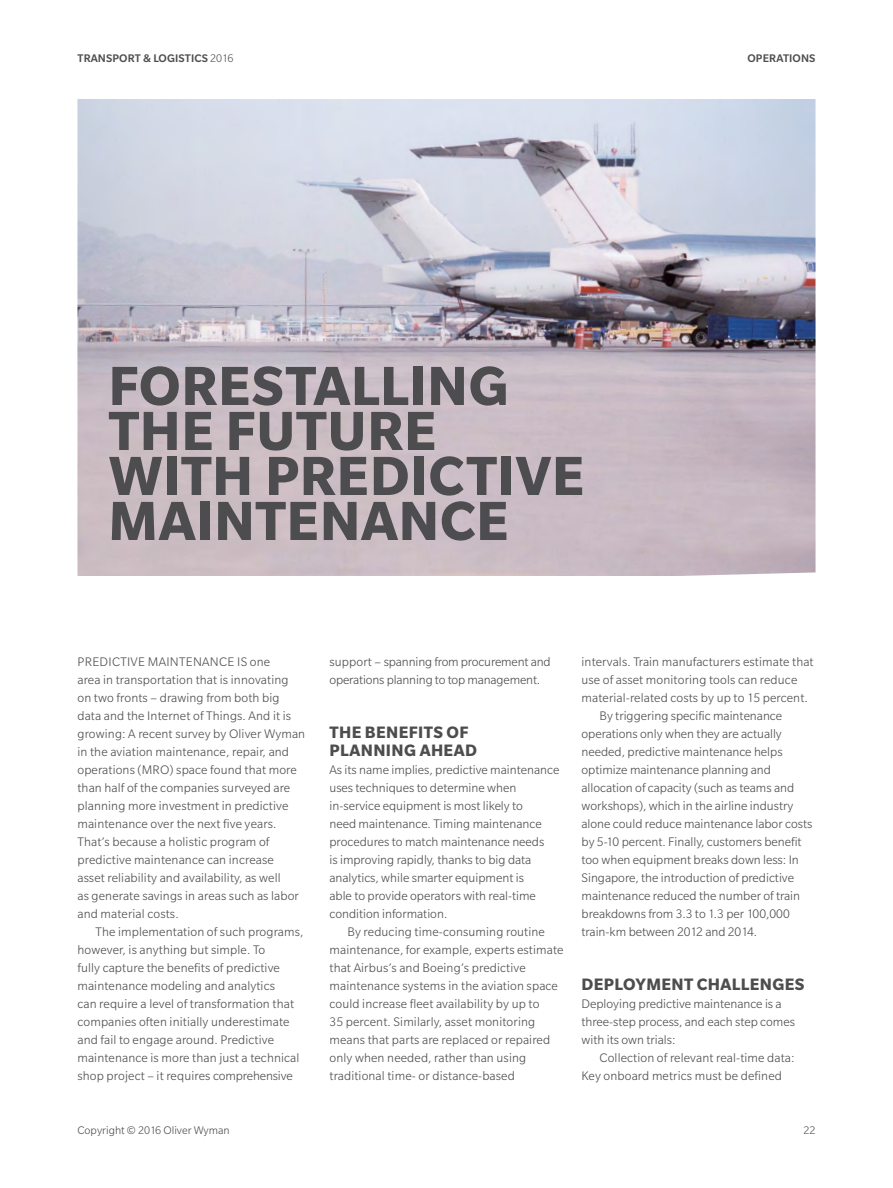
<style>
.page{position:relative;width:893px;height:1188px;background:#fff}
.page>*{position:absolute;margin:0;border:0;box-sizing:border-box;transform-origin:0 0}
.t1{font:700 60px/45px "Slate Pro";letter-spacing:.01em;color:#4d4d4f}
.t2{font:700 18px/18px "Slate Pro";letter-spacing:.02em;color:#4d4d4f}
.t3{font:300 13.5px/18px "Slate Pro";letter-spacing:.01em;color:#4d4d4f}
.t4{font:300 13.5px/18px "Slate Pro";letter-spacing:-.01em;color:#4d4d4f}
.t5{font:500 12px "Slate Pro";letter-spacing:.01em;color:#4d4d4f}
.t6{font:300 12px "Slate Pro";color:#4d4d4f}
.s1{font-weight:300}
</style>
<div class="page">
<img style="left:77px;top:99px;width:738px;height:477px">
<p class="t5" style="left:78px;top:52px;width:157px">TRANSPORT &amp; LOGISTICS <span class="s1">2016</span></p>
<p class="t5" style="left:747px;top:52px;width:16px">OPERATIONS</p>
<h1 class="t1" style="left:109px;top:362px;width:477px">FORESTALLING<br>THE FUTURE<br>WITH PREDICTIVE<br>MAINTENANCE</h1>
<p class="t3" style="left:77px;top:653px;width:229px">PREDICTIVE MAINTENANCE IS one<br>area in transportation that is innovating on two fronts – drawing from both big data and the Internet of Things. And it is growing: A recent survey by Oliver Wyman in the aviation maintenance, repair, and operations (MRO) space found that more than half of the companies surveyed are planning more investment in predictive maintenance over the next five years.<br>That’s because a holistic program of predictive maintenance can increase<br>asset reliability and availability, as well<br>as generate savings in areas such as labor and material costs.</p>
<p class="t3" style="left:77px;top:923px;width:228px;text-indent:18px">The implementation of such programs, however, is anything but simple. To<br>fully capture the benefits of predictive maintenance modeling and analytics<br>can require a level of transformation that companies often initially underestimate and fail to engage around. Predictive maintenance is more than just a technical shop project – it requires comprehensive</p>
<p class="t4" style="left:329px;top:653px;width:223px">support – spanning from procurement and operations planning to top management.</p>
<h2 class="t2" style="left:330px;top:723px;width:149px">THE BENEFITS OF<br>PLANNING AHEAD</h2>
<p class="t3" style="left:329px;top:761px;width:231px">As its name implies, predictive maintenance uses techniques to determine when in-service equipment is most likely to<br>need maintenance. Timing maintenance procedures to match maintenance needs<br>is improving rapidly, thanks to big data analytics, while smarter equipment is<br>able to provide operators with real-time condition information.</p>
<p class="t3" style="left:329px;top:923px;width:236px;text-indent:18px">By reducing time-consuming routine maintenance, for example, experts estimate that Airbus’s and Boeing’s predictive maintenance systems in the aviation space could increase fleet availability by up to<br>35 percent. Similarly, asset monitoring means that parts are replaced or repaired only when needed, rather than using traditional time- or distance-based</p>
<p class="t3" style="left:581px;top:653px;width:234px">intervals. Train manufacturers estimate that</p>
<p class="t3" style="left:581px;top:671px;width:217px">use of asset monitoring tools can reduce</p>
<p class="t3" style="left:581px;top:689px;width:228px">material-related costs by up to 15 percent.</p>
<p class="t3" style="left:599px;top:707px;width:184px">By triggering specific maintenance</p>
<p class="t3" style="left:581px;top:725px;width:202px">operations only when they are actually</p>
<p class="t3" style="left:581px;top:743px;width:203px">needed, predictive maintenance helps</p>
<p class="t3" style="left:581px;top:761px;width:191px">optimize maintenance planning and</p>
<p class="t3" style="left:581px;top:779px;width:214px">allocation of capacity (such as teams and</p>
<p class="t3" style="left:581px;top:797px;width:213px">workshops), which in the airline industry</p>
<p class="t3" style="left:581px;top:815px;width:232px">alone could reduce maintenance labor costs</p>
<p class="t3" style="left:581px;top:833px;width:222px">by 5-10 percent. Finally, customers benefit</p>
<p class="t3" style="left:581px;top:851px;width:219px">too when equipment breaks down less: In</p>
<p class="t3" style="left:581px;top:869px;width:214px">Singapore, the introduction of predictive</p>
<p class="t3" style="left:581px;top:887px;width:220px">maintenance reduced the number of train</p>
<p class="t3" style="left:581px;top:905px;width:210px">breakdowns from 3.3 to 1.3 per 100,000</p>
<p class="t3" style="left:581px;top:923px;width:177px">train-km between 2012 and 2014.</p>
<h2 class="t2" style="left:582px;top:975px;width:225px">DEPLOYMENT CHALLENGES</h2>
<p class="t3" style="left:581px;top:995px;width:215px">Deploying predictive maintenance is a three-step process, and each step comes with its own trials:</p>
<p class="t3" style="left:581px;top:1049px;width:214px;text-indent:18px">Collection of relevant real-time data:<br>Key onboard metrics must be defined</p>
<p class="t6" style="left:77px;top:1124px;width:154px">Copyright © 2016 Oliver Wyman</p>
<p class="t6" style="left:803px;top:1124px;width:13px">22</p>
</div>
